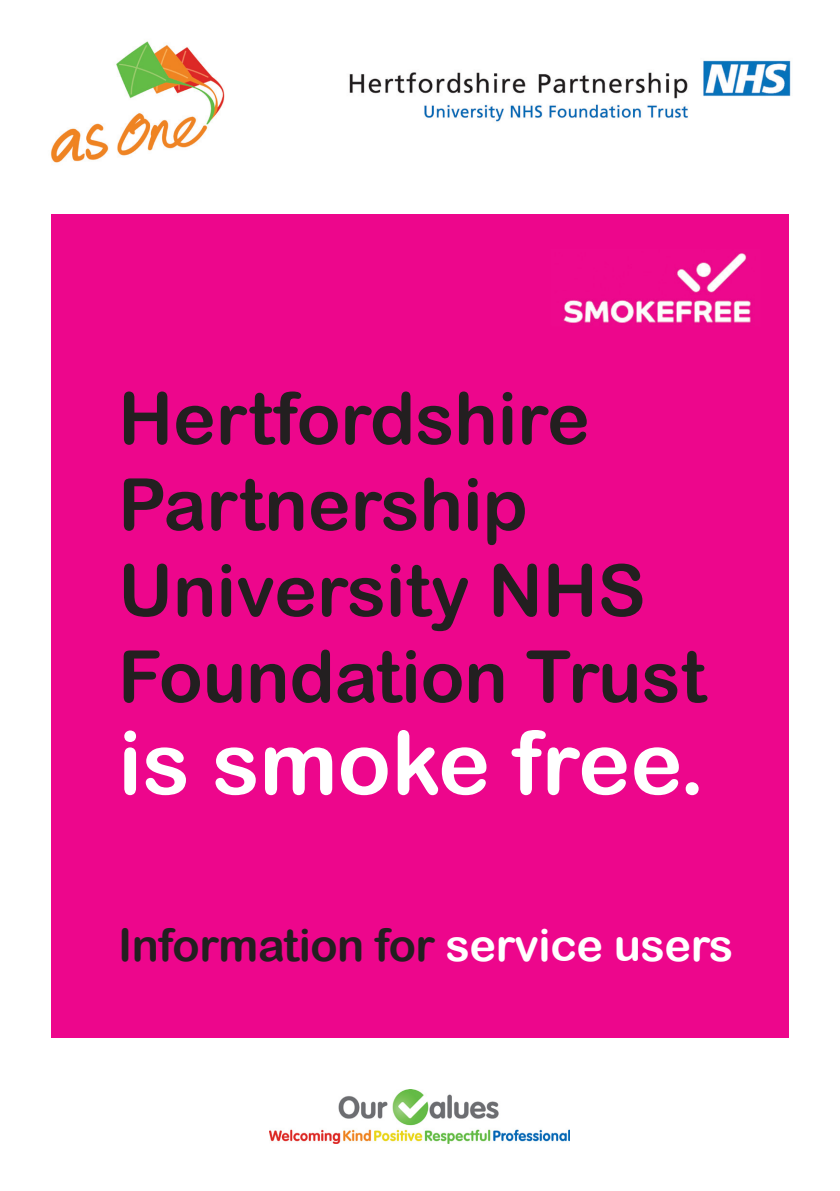
<style>
.page{position:relative;width:840px;height:1191px;background:#fff}
.page>*{position:absolute;margin:0;border:0;box-sizing:border-box;transform-origin:0 0}
.t1{font:88px "Arial Rounded MT Bold";color:#fff}
.t2{font:72px/86px "Arial Rounded MT Bold";color:#231f20}
.t3{font:45px "Arial Rounded MT Bold";letter-spacing:-.01em;color:#231f20}
.s1{color:#fff}
</style>
<div class="page">
<img style="left:349px;top:60px;width:442px;height:62px">
<img style="left:51px;top:41px;width:174px;height:122px">
<img style="left:269px;top:1090px;width:300px;height:54px">
<div style="left:51px;top:215px;width:737px;height:822px;background:#ed068c"></div>
<p class="t2" style="left:118px;top:374px;width:589px">Hertfordshire<br>Partnership<br>University NHS<br>Foundation Trust</p>
<p class="t1" style="left:118px;top:711px;width:589px">is smoke free.</p>
<p class="t3" style="left:118px;top:918px;width:616px">Information for <span class="s1">service users</span></p>
</div>
